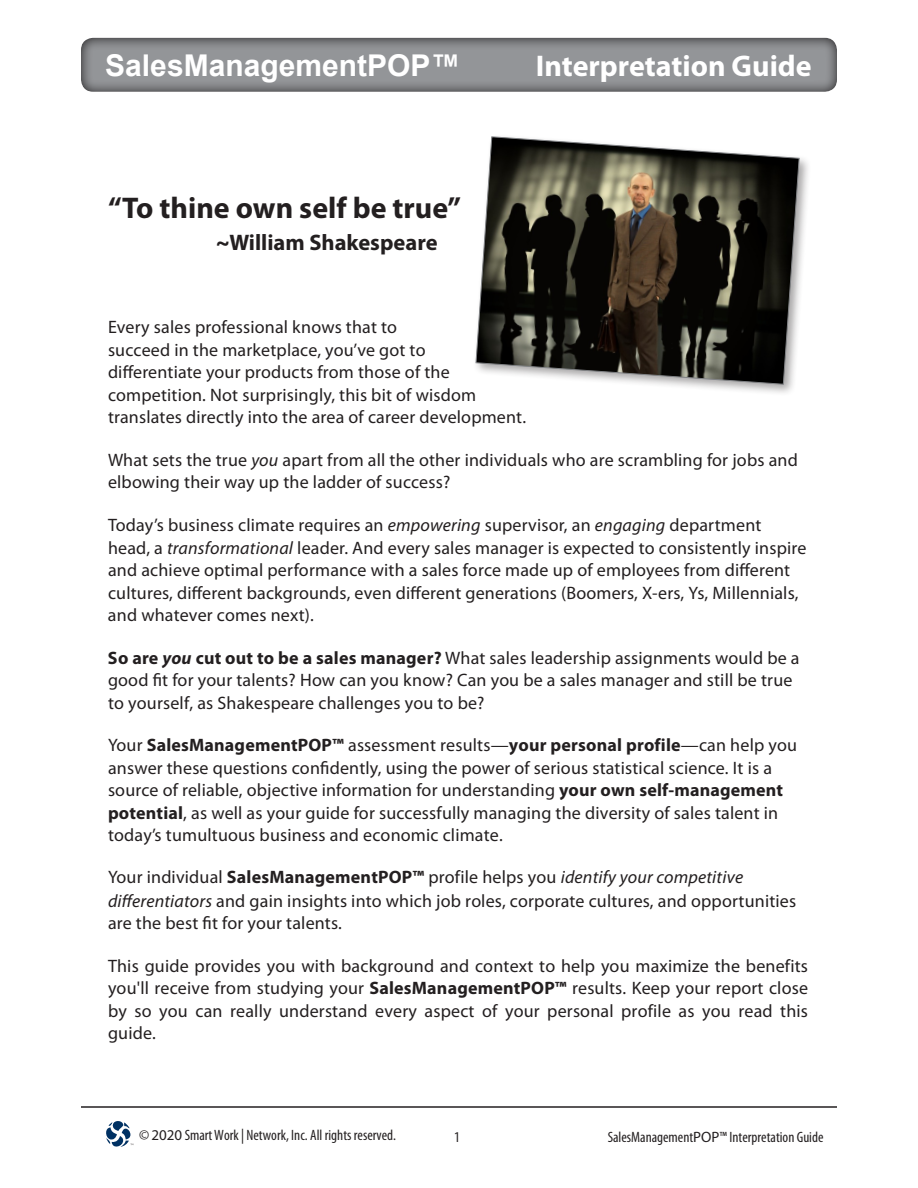
<style>
.page{position:relative;width:918px;height:1188px;background:#fff}
.page>*{position:absolute;margin:0;border:0;box-sizing:border-box;transform-origin:0 0}
.t1{font:700 30px "Myriad Pro";color:#231f20}
.t2{font:700 30px "Arial";color:#fff}
.t3{font:700 30px "Myriad Pro";color:#fff}
.t4{font:700 22.5px "Myriad Pro";color:#231f20}
.Body{font:18px/22.5px "Myriad Pro";letter-spacing:.01em;color:#231f20}
.t5{font:condensed 15px "Myriad Pro";color:#231f20}
.s1{font-style:italic}
.s2{font-weight:700}
.s3{font-weight:700;font-style:italic}
.s4{font-stretch:normal}
</style>
<div class="page">
<svg style="left:106px;top:1121px;width:27px;height:26px"></svg>
<hr style="left:81px;top:1107px;width:756px;height:1px;background:#231f20">
<svg style="left:81px;top:37px;width:756px;height:55px;background:#8b8d90"></svg>
<div style="left:473px;top:134px;width:339px;height:263px;background:#231f20;opacity:.4"></div>
<svg style="left:476px;top:136px;width:324px;height:249px;background:#46443c"></svg>
<p class="t2" style="left:105px;top:45px;width:357px">SalesManagementPOP™</p>
<p class="t3" style="left:536px;top:46px;width:277px">Interpretation Guide</p>
<p class="t1" style="left:108px;top:188px;width:355px">“To thine own self be true”</p>
<p class="t4" style="left:216px;top:228px;width:223px">~William Shakespeare</p>
<p class="Body" style="left:108px;top:316px;width:291px">Every sales professional knows that to</p>
<p class="Body" style="left:108px;top:338px;width:319px">succeed in the marketplace, you’ve got to</p>
<p class="Body" style="left:108px;top:361px;width:343px">differentiate your products from those of the</p>
<p class="Body" style="left:108px;top:383px;width:370px">competition. Not surprisingly, this bit of wisdom</p>
<p class="Body" style="left:108px;top:406px;width:420px">translates directly into the area of career development.</p>
<p class="Body" style="left:108px;top:448px;width:691px">What sets the true <span class="s1">you</span> apart from all the other individuals who are scrambling for jobs and elbowing their way up the ladder of success?</p>
<p class="Body" style="left:108px;top:514px;width:700px">Today’s business climate requires an <span class="s1">empowering</span> supervisor, an <span class="s1">engaging</span> department head, a <span class="s1">transformational</span> leader. And every sales manager is expected to consistently inspire and achieve optimal performance with a sales force made up of employees from different cultures, different backgrounds, even different generations (Boomers, X-ers, Ys, Millennials, and whatever comes next).</p>
<p class="Body" style="left:108px;top:646px;width:693px"><span class="s2">So are</span> <span class="s3">you</span> <span class="s2">cut out to be a sales manager?</span> What sales leadership assignments would be a good fit for your talents? How can you know? Can you be a sales manager and still be true to yourself, as Shakespeare challenges you to be?</p>
<p class="Body" style="left:108px;top:733px;width:691px">Your <span class="s2">SalesManagementPOP™</span> assessment results—<span class="s2">your personal profile</span>—can help you answer these questions confidently, using the power of serious statistical science. It is a source of reliable, objective information for understanding <span class="s2">your own self-management potential</span>, as well as your guide for successfully managing the diversity of sales talent in today’s tumultuous business and economic climate.</p>
<p class="Body" style="left:108px;top:866px;width:690px;line-height:23px">Your individual <span class="s2">SalesManagementPOP™</span> profile helps you <span class="s1">identify your competitive differentiators</span> and gain insights into which job roles, corporate cultures, and opportunities are the best fit for your talents.</p>
<p class="Body" style="left:108px;top:954px;width:702px;text-align:justify">This guide provides you with background and context to help you maximize the benefits you'll receive from studying your <span class="s2">SalesManagementPOP™</span> results. Keep your report close by so you can really understand every aspect of your personal profile as you read this guide.</p>
<p class="t5" style="left:139px;top:1126px;width:259px">© <span class="s4">2020</span> Smart Work | Network, Inc. All rights reserved.</p>
<p class="t5" style="left:454px;top:1128px;width:7px">1</p>
<p class="t5" style="left:608px;top:1128px;width:217px">SalesManagement<span class="s4">POP</span>™ Interpretation Guide</p>
</div>
